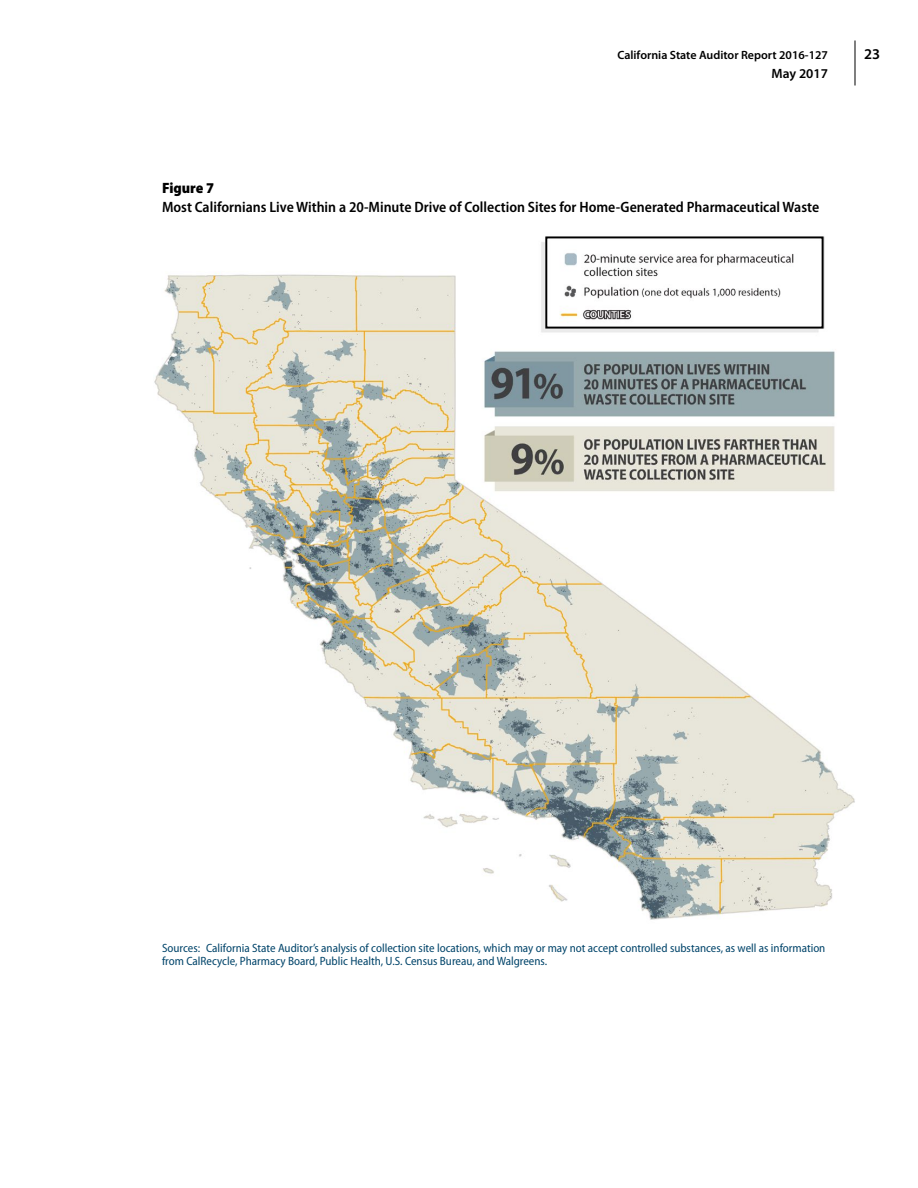
<style>
.page{position:relative;width:918px;height:1188px;background:#fff}
.page>*{position:absolute;margin:0;border:0;box-sizing:border-box;transform-origin:0 0}
.t1{font:600 semi-condensed 15px "Myriad Pro";color:#000}
.t2{font:900 semi-condensed 15px "Myriad Pro";color:#000}
.t3{font:600 15px "Myriad Pro";color:#000}
.t4{font:600 13.5px "Myriad Pro";color:#000}
.t5{font:semi-condensed 12px/13.5px "Myriad Pro";color:#00446a}
.t6{font:600 12px "Myriad Pro";color:#000}
</style>
<div class="page">
<hr style="left:855px;top:40px;width:1px;height:46px;background:#000">
<img style="left:154px;top:236px;width:701px;height:684px">
<div style="left:545px;top:237px;width:279px;height:91px;border:2px solid #000"></div>
<p class="t6" style="left:617px;top:48px;width:212px">California State Auditor Report 2016-127</p>
<p class="t3" style="left:864px;top:45px;width:18px">23</p>
<p class="t4" style="left:772px;top:66px;width:58px">May 2017</p>
<p class="t2" style="left:162px;top:179px;width:54px">Figure 7</p>
<p class="t1" style="left:162px;top:199px;width:659px">Most Californians Live Within a 20‑Minute Drive of Collection Sites for Home‑Generated Pharmaceutical Waste</p>
<p class="t5" style="left:162px;top:941px;width:665px">Sources: California State Auditor’s analysis of collection site locations, which may or may not accept controlled substances, as well as information from CalRecycle, Pharmacy Board, Public Health, U.S. Census Bureau, and Walgreens.</p>
</div>
